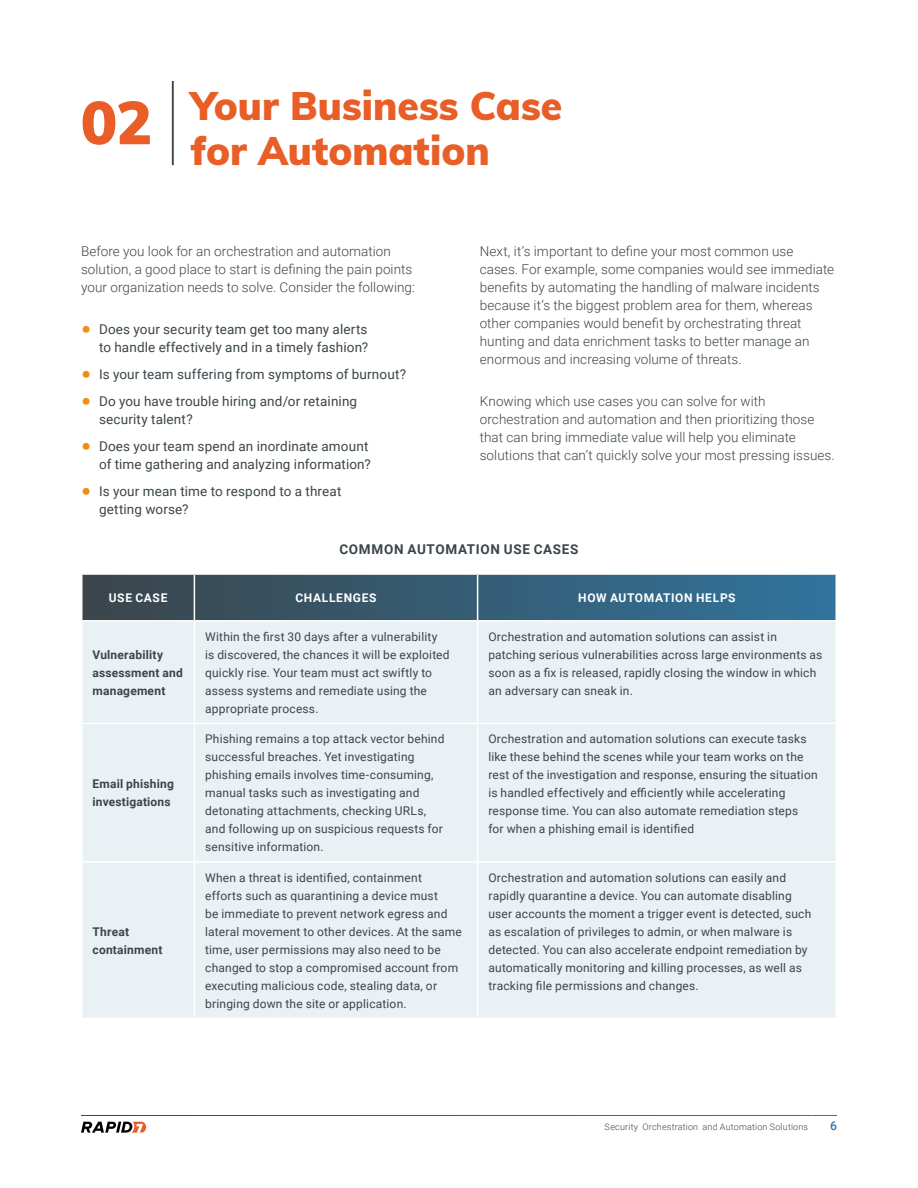
<style>
.page{position:relative;width:918px;height:1188px;background:#fff}
.page>*{position:absolute;margin:0;border:0;box-sizing:border-box;transform-origin:0 0}
.Page_Section{font:900 60px "Muli";color:#e85e26}
.Section_Title{font:900 39px/45px "Muli";color:#e85e26}
.Body{font:300 13.5px/18px "Roboto";letter-spacing:.005em;color:#3b454a}
.t1{font:13.5px/18px "Roboto";letter-spacing:.01em;color:#3b454a;text-align:right}
.Page_Header{font:700 13.5px "Roboto";letter-spacing:.05em;color:#3b454a}
.Table_Body{font:12px/18px "Roboto";letter-spacing:.015em;color:#3b454a}
.Table_Body-2{font:700 12px/18px "Roboto";letter-spacing:.015em;color:#3b454a}
.Table_Header{font:700 12px "Roboto";letter-spacing:.055em;color:#fff}
.t2{font:500 12px "Roboto";color:#31739c}
.t3{font:300 9px "Roboto";letter-spacing:.02em;color:#3b454a}
.s1{font-weight:900;font-size:27px;color:#f58c12}
</style>
<div class="page">
<svg style="left:813px;top:1115px;width:24px;height:1px"></svg>
<svg style="left:81px;top:1122px;width:65px;height:11px"></svg>
<hr style="left:172px;top:81px;width:2px;height:84px;background:#3b454a">
<svg style="left:82px;top:575px;width:754px;height:45px;background:#375d74"></svg>
<div style="left:82px;top:622px;width:754px;height:396px;background:#eaf1f5"></div>
<hr style="left:194px;top:575px;width:1px;height:45px;background:#fff">
<hr style="left:477px;top:575px;width:1px;height:45px;background:#fff">
<hr style="left:477px;top:622px;width:1px;height:101px;background:#fff">
<hr style="left:477px;top:724px;width:1px;height:137px;background:#fff">
<hr style="left:477px;top:863px;width:1px;height:155px;background:#fff">
<hr style="left:194px;top:622px;width:1px;height:101px;background:#fff">
<hr style="left:194px;top:724px;width:1px;height:137px;background:#fff">
<hr style="left:194px;top:863px;width:1px;height:155px;background:#fff">
<hr style="left:81px;top:723px;width:113px;height:1px;background:#fff">
<hr style="left:194px;top:723px;width:284px;height:1px;background:#fff">
<hr style="left:478px;top:723px;width:359px;height:1px;background:#fff">
<hr style="left:81px;top:861px;width:113px;height:2px;background:#fff">
<hr style="left:194px;top:861px;width:284px;height:2px;background:#fff">
<hr style="left:478px;top:861px;width:359px;height:2px;background:#fff">
<p class="Page_Section" style="left:81px;top:78px;width:73px">02</p>
<p class="Section_Title" style="left:191px;top:82px;width:373px">Your Business Case for Automation</p>
<p class="Body" style="left:81px;top:242px;width:335px">Before you look for an orchestration and automation solution, a good place to start is defining the pain points your organization needs to solve. Consider the following:</p>
<p class="t1" style="left:81px;top:320px;width:289px"><span class="s1">•</span> Does your security team get too many alerts to handle effectively and in a timely fashion?</p>
<p class="t1" style="left:81px;top:365px;width:327px"><span class="s1">•</span> Is your team suffering from symptoms of burnout?</p>
<p class="t1" style="left:99px;top:392px;width:260px;text-align:left;text-indent:-18px"><span class="s1">•</span> Do you have trouble hiring and/or retaining security talent?</p>
<p class="t1" style="left:81px;top:437px;width:291px"><span class="s1">•</span> Does your team spend an inordinate amount of time gathering and analyzing information?</p>
<p class="t1" style="left:99px;top:482px;width:244px;text-align:left;text-indent:-18px"><span class="s1">•</span> Is your mean time to respond to a threat getting worse?</p>
<p class="Body" style="left:480px;top:242px;width:356px">Next, it’s important to define your most common use cases. For example, some companies would see immediate benefits by automating the handling of malware incidents because it’s the biggest problem area for them, whereas other companies would benefit by orchestrating threat hunting and data enrichment tasks to better manage an enormous and increasing volume of threats.</p>
<p class="Body" style="left:480px;top:392px;width:357px">Knowing which use cases you can solve for with orchestration and automation and then prioritizing those that can bring immediate value will help you eliminate solutions that can’t quickly solve your most pressing issues.</p>
<p class="Page_Header" style="left:339px;top:540px;width:241px">COMMON AUTOMATION USE CASES</p>
<p class="Table_Header" style="left:109px;top:589px;width:60px">USE CASE</p>
<p class="Table_Header" style="left:295px;top:589px;width:83px">CHALLENGES</p>
<p class="Table_Header" style="left:578px;top:589px;width:159px">HOW AUTOMATION HELPS</p>
<p class="Table_Body-2" style="left:93px;top:645px;width:92px">Vulnerability assessment and management</p>
<p class="Table_Body-2" style="left:93px;top:774px;width:83px">Email phishing investigations</p>
<p class="Table_Body-2" style="left:93px;top:922px;width:71px">Threat containment</p>
<p class="Table_Body" style="left:205px;top:627px;width:246px">Within the first 30 days after a vulnerability is discovered, the chances it will be exploited quickly rise. Your team must act swiftly to assess systems and remediate using the appropriate process.</p>
<p class="Table_Body" style="left:488px;top:627px;width:335px">Orchestration and automation solutions can assist in patching serious vulnerabilities across large environments as soon as a fix is released, rapidly closing the window in which an adversary can sneak in.</p>
<p class="Table_Body" style="left:205px;top:729px;width:241px">Phishing remains a top attack vector behind successful breaches. Yet investigating phishing emails involves time-consuming, manual tasks such as investigating and detonating attachments, checking URLs, and following up on suspicious requests for sensitive information.</p>
<p class="Table_Body" style="left:488px;top:729px;width:331px">Orchestration and automation solutions can execute tasks like these behind the scenes while your team works on the rest of the investigation and response, ensuring the situation is handled effectively and efficiently while accelerating response time. You can also automate remediation steps<br>for when a phishing email is identified</p>
<p class="Table_Body" style="left:205px;top:868px;width:258px">When a threat is identified, containment efforts such as quarantining a device must<br>be immediate to prevent network egress and lateral movement to other devices. At the same time, user permissions may also need to be changed to stop a compromised account from executing malicious code, stealing data, or bringing down the site or application.</p>
<p class="Table_Body" style="left:488px;top:868px;width:325px">Orchestration and automation solutions can easily and rapidly quarantine a device. You can automate disabling user accounts the moment a trigger event is detected, such as escalation of privileges to admin, or when malware is detected. You can also accelerate endpoint remediation by automatically monitoring and killing processes, as well as tracking file permissions and changes.</p>
<p class="t3" style="left:605px;top:1120px;width:205px">Security Orchestration and Automation Solutions</p>
<p class="t2" style="left:830px;top:1118px;width:8px">6</p>
</div>
